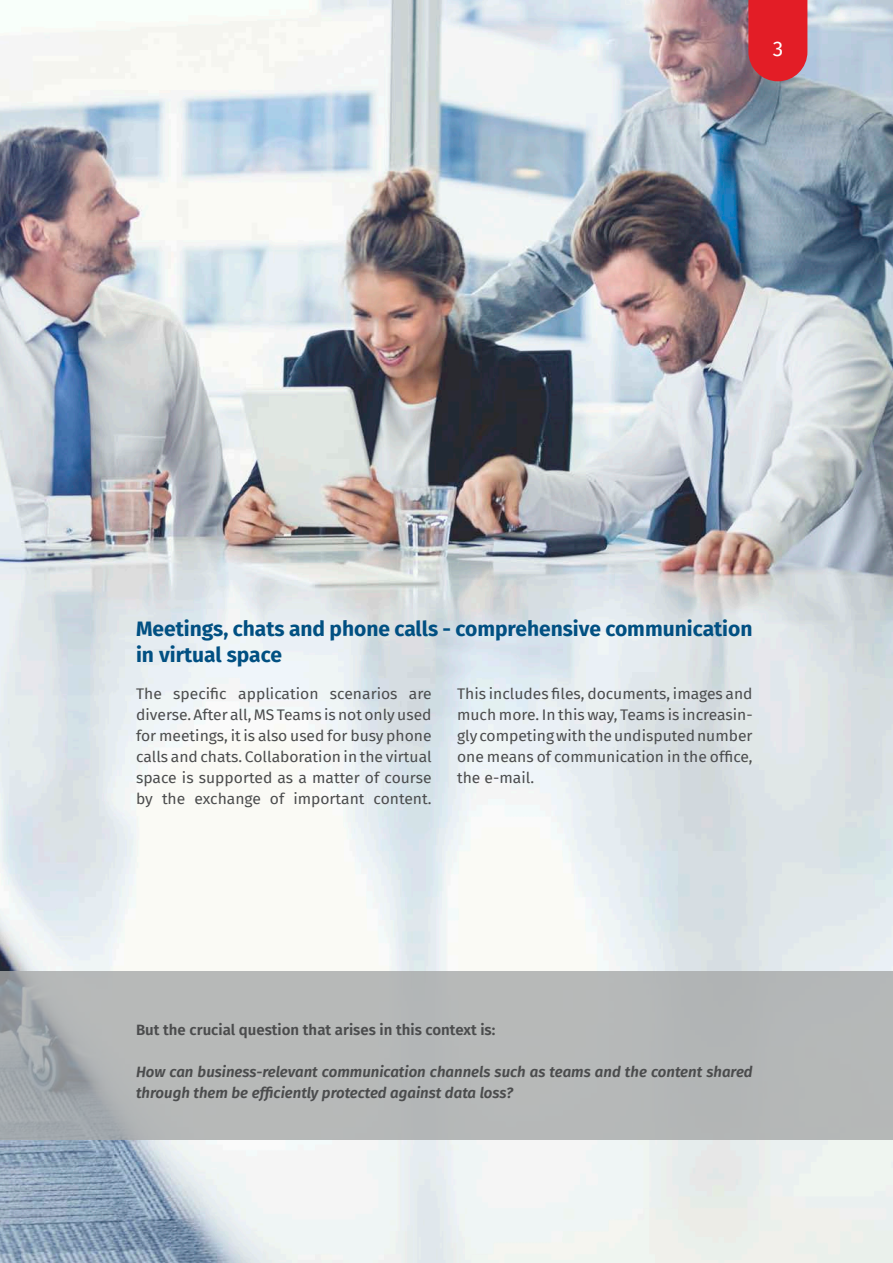
<style>
.page{position:relative;width:893px;height:1263px;background:#fff}
.page>*{position:absolute;margin:0;border:0;box-sizing:border-box;transform-origin:0 0}
.Überschrift_1{font:700 21px/26.2px "Fira Sans";color:#015082}
.t1{font:21px "Fira Sans";color:#fff}
.Fließext{font:15px/21px "Fira Sans";color:#4b4c4d;text-align:justify;scale:1.04 1}
.Fließext-2{font:italic 600 15px/21px "Fira Sans";color:#4b4c4d}
.Fließext-3{font:600 15px "Fira Sans";color:#4b4c4d}
</style>
<div class="page">
<img style="left:0;top:0;width:893px;height:1263px">
<svg style="left:748px;top:0;width:59px;height:81px"></svg>
<svg style="left:0;top:972px;width:893px;height:168px;fill:#b6b8b8"></svg>
<h1 class="t1" style="left:773px;top:33px;width:12px">3</h1>
<p class="Überschrift_1" style="left:136px;top:614px;width:618px">Meetings, chats and phone calls - comprehensive communication in virtual space</p>
<p class="Fließext" style="left:136px;top:683px;width:286px">The specific application scenarios are diverse. After all, MS Teams is not only used for meetings, it is also used for busy phone calls and chats. Collaboration in the virtual space is supported as a matter of course by the exchange of important content.</p>
<p class="Fließext" style="left:457px;top:683px;width:286px">This includes files, documents, images and much more. In this way, Teams is increasin&shy;gly competing with the undisputed number one means of communication in the office, the e-mail.</p>
<p class="Fließext-3" style="left:136px;top:1017px;width:361px">But the crucial question that arises in this context is:</p>
<p class="Fließext-2" style="left:136px;top:1060px;width:618px">How can business-relevant communication channels such as teams and the content shared through them be efficiently protected against data loss?</p>
</div>
